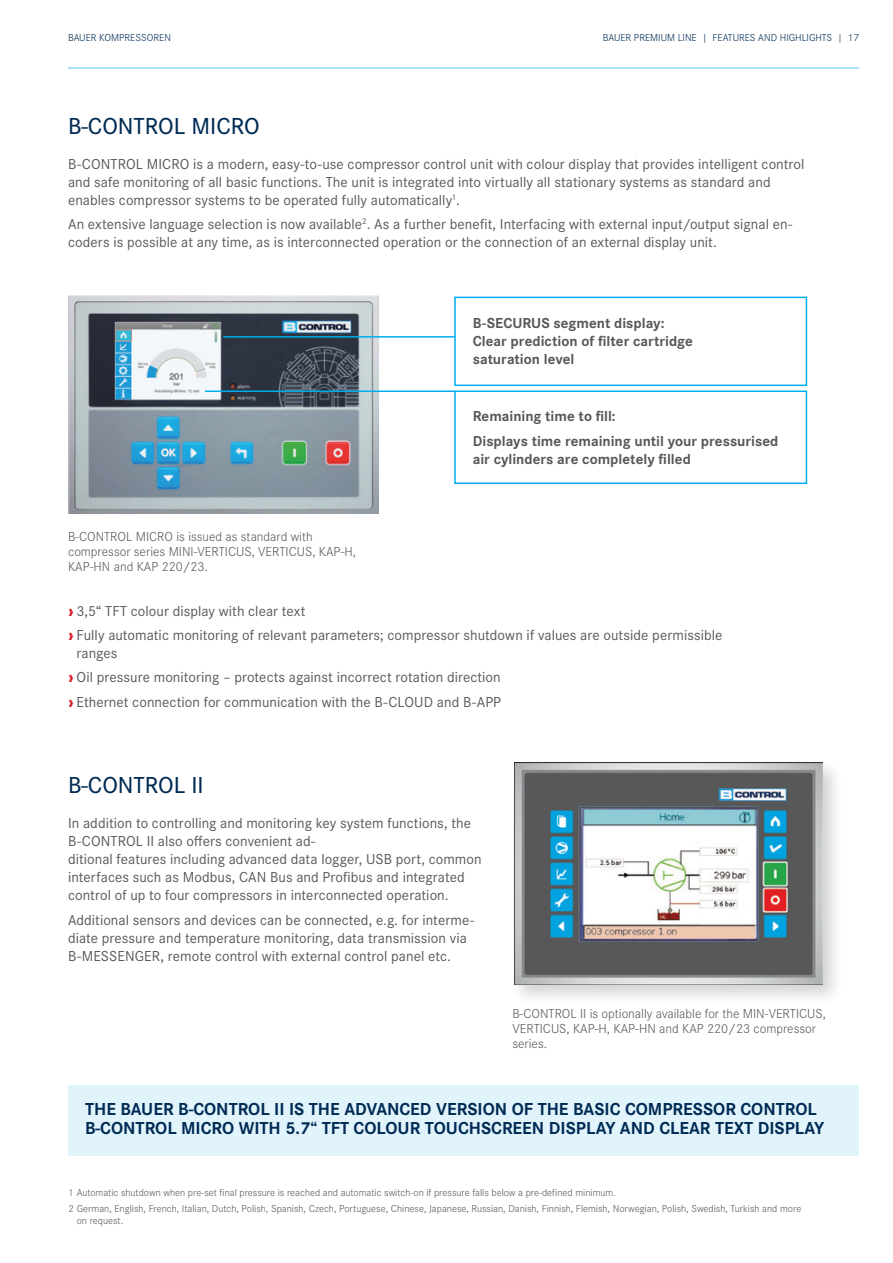
<style>
.page{position:relative;width:893px;height:1263px;background:#fff}
.page>*{position:absolute;margin:0;border:0;box-sizing:border-box;transform-origin:0 0}
.t1{font:500 24px "Corporate S";color:#002b54}
.t2{font:700 18px/19.5px "Corporate S";color:#002b54}
.t3{font:15px/18px "Corporate S";letter-spacing:.005em;color:#57585a}
.t4{font:700 15px/18px "Corporate S";color:#57585a}
.t5{font:300 13.5px/15px "Corporate S";color:#57585a}
.t6{font:300 10.5px/16.2px "Corporate S";color:#57585a}
.t7{font:300 10.5px "Corporate S";color:#002b54}
.s1{font-weight:800;color:#da2128}
</style>
<div class="page">
<hr style="left:68px;top:67px;width:791px;height:2px;background:#8dd7f7">
<img style="left:69px;top:295px;width:310px;height:218px">
<hr style="left:223px;top:336px;width:234px;height:2px;background:#00aeef">
<hr style="left:205px;top:390px;width:250px;height:2px;background:#00aeef">
<div style="left:454px;top:297px;width:353px;height:89px;border:2px solid #00aeef"></div>
<div style="left:454px;top:390px;width:353px;height:94px;border:2px solid #00aeef"></div>
<div style="left:68px;top:1085px;width:791px;height:70px;background:#e1f4fc"></div>
<div style="left:510px;top:758px;width:333px;height:247px;background:#231f20;opacity:.19"></div>
<img style="left:514px;top:762px;width:308px;height:223px">
<p class="t7" style="left:68px;top:30px;width:104px">BAUER KOMPRESSOREN</p>
<p class="t7" style="left:603px;top:30px;width:258px">BAUER PREMIUM LINE | FEATURES AND HIGHLIGHTS | 17</p>
<h1 class="t1" style="left:68px;top:108px;width:193px">B-CONTROL MICRO</h1>
<p class="t3" style="left:68px;top:154px;width:738px">B-CONTROL MICRO is a modern, easy-to-use compressor control unit with colour display that provides intelligent control and safe monitoring of all basic functions. The unit is integrated into virtually all stationary systems as standard and enables compressor systems to be operated fully automatically<sup>1</sup>.</p>
<p class="t3" style="left:68px;top:214px;width:726px">An extensive language selection is now available<sup>2</sup>. As a further benefit, Interfacing with external input/output signal en&shy;coders is possible at any time, as is interconnected operation or the connection of an external display unit.</p>
<p class="t4" style="left:473px;top:313px;width:222px">B-SECURUS segment display:<br>Clear prediction of filter cartridge saturation level</p>
<p class="t5" style="left:68px;top:528px;width:289px">B-CONTROL MICRO is issued as standard with compressor series MINI-VERTICUS, VERTICUS, KAP-H,<br>KAP-HN and KAP 220/23.</p>
<p class="t4" style="left:473px;top:403px;width:307px;line-height:24.3px">Remaining time to fill:<br>Displays time remaining until your pressurised</p>
<p class="t4" style="left:473px;top:448px;width:220px">air cylinders are completely filled</p>
<p class="t3" style="left:68px;top:597px;width:656px;line-height:24.3px"><span class="s1">›</span> 3,5“ TFT colour display with clear text<br><span class="s1">›</span> Fully automatic monitoring of relevant parameters; compressor shutdown if values are outside permissible</p>
<p class="t3" style="left:68px;top:640px;width:435px;line-height:24.3px;text-indent:9px">ranges<br><span class="s1">›</span> Oil pressure monitoring – protects against incorrect rotation direction <span class="s1">›</span> Ethernet connection for communication with the B-CLOUD and B-APP</p>
<h1 class="t1" style="left:68px;top:767px;width:137px">B-CONTROL II</h1>
<p class="t3" style="left:68px;top:813px;width:415px">In addition to controlling and monitoring key system functions, the B-CONTROL II also offers convenient ad-<br>ditional features including advanced data logger, USB port, common interfaces such as Modbus, CAN Bus and Profibus and integrated control of up to four compressors in interconnected operation.</p>
<p class="t3" style="left:68px;top:909px;width:408px">Additional sensors and devices can be connected, e.g. for interme&shy;diate pressure and temperature monitoring, data transmission via<br>B-MESSENGER, remote control with external control panel etc.</p>
<p class="t5" style="left:512px;top:1005px;width:315px">B-CONTROL II is optionally available for the MIN-VERTICUS,<br>VERTICUS, KAP-H, KAP-HN and KAP 220/23 compressor series.</p>
<p class="t2" style="left:85px;top:1097px;width:741px">THE BAUER B-CONTROL II IS THE ADVANCED VERSION OF THE BASIC COMPRESSOR CONTROL<br>B-CONTROL MICRO WITH 5.7“ TFT COLOUR TOUCHSCREEN DISPLAY AND CLEAR TEXT DISPLAY</p>
<p class="t6" style="left:69px;top:1184px;width:734px">1 Automatic shutdown when pre-set final pressure is reached and automatic switch-on if pressure falls below a pre-defined minimum.<br>2 German, English, French, Italian, Dutch, Polish, Spanish, Czech, Portuguese, Chinese, Japanese, Russian, Danish, Finnish, Flemish, Norwegian, Polish, Swedish, Turkish and more</p>
<p class="t6" style="left:77px;top:1212px;width:48px">on request.</p>
</div>
